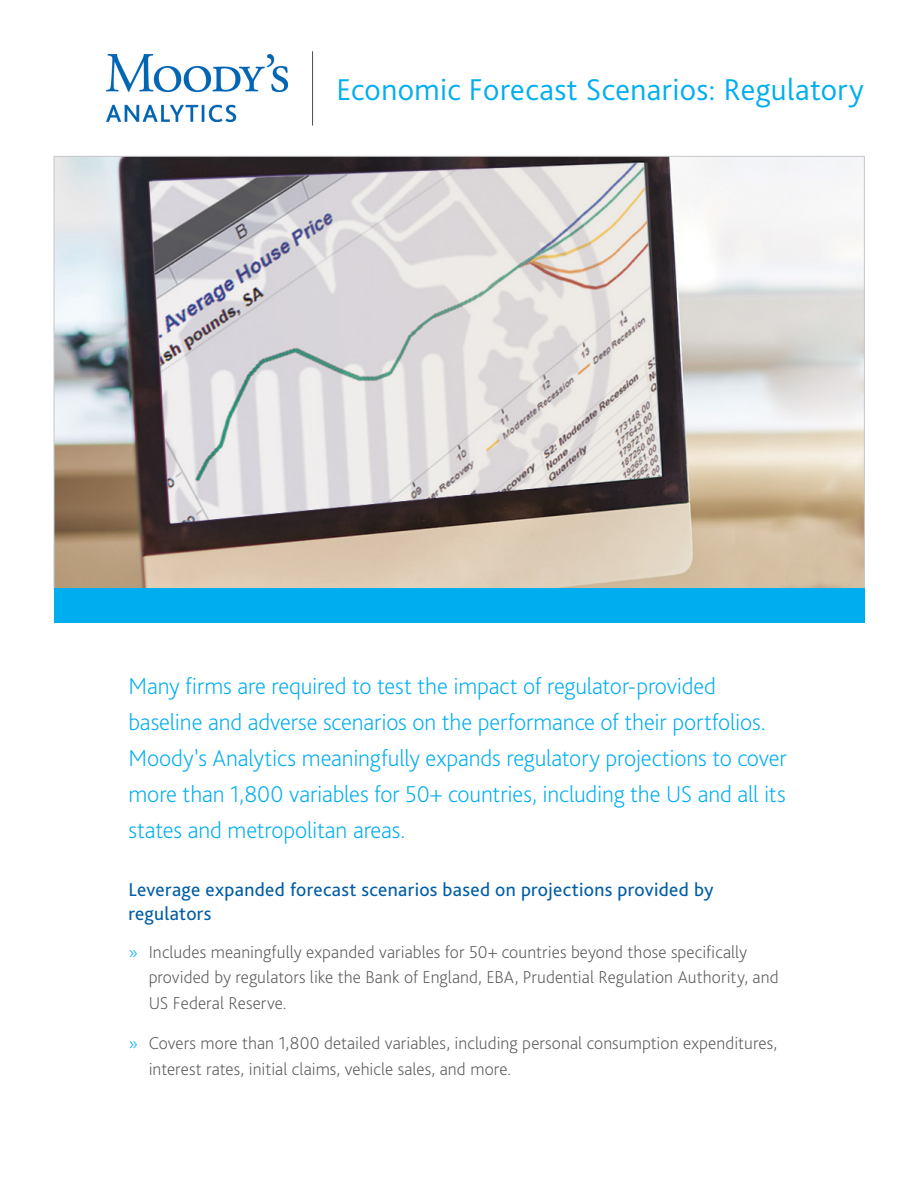
<style>
.page{position:relative;width:918px;height:1188px;background:#fff}
.page>*{position:absolute;margin:0;border:0;box-sizing:border-box;transform-origin:0 0}
.t1{font:300 31.5px "Bliss Pro";letter-spacing:.01em;color:#00aeef}
.t2{font:200 24px/36px "Bliss Pro";letter-spacing:-.005em;color:#00aeef}
.t3{font:19.5px/24px "Bliss Pro";letter-spacing:.02em;color:#005da6}
.t4{font:200 18px/25.5px "Bliss Pro";letter-spacing:.005em;color:#58595b}
.s1{color:#00aeef}
</style>
<div class="page">
<hr style="left:312px;top:51px;width:1px;height:75px;background:#524b48">
<img style="left:106px;top:55px;width:182px;height:67px">
<img style="left:56px;top:158px;width:807px;height:429px">
<div style="left:54px;top:588px;width:810px;height:35px;background:#00aeef"></div>
<h1 class="t1" style="left:337px;top:70px;width:529px">Economic Forecast Scenarios: Regulatory</h1>
<p class="t2" style="left:128px;top:667px;width:660px">Many firms are required to test the impact of regulator-provided baseline and adverse scenarios on the performance of their portfolios.<br>Moody’s Analytics meaningfully expands regulatory projections to cover more than 1,800 variables for 50+ countries, including the US and all its states and metropolitan areas.</p>
<p class="t3" style="left:128px;top:877px;width:587px">Leverage expanded forecast scenarios based on projections provided by regulators</p>
<p class="t4" style="left:149px;top:939px;width:631px;text-indent:-20px"><span class="s1">»</span> Includes meaningfully expanded variables for 50+ countries beyond those specifically provided by regulators like the Bank of England, EBA, Prudential Regulation Authority, and<br>US Federal Reserve.</p>
<p class="t4" style="left:149px;top:1030px;width:630px;text-indent:-20px"><span class="s1">»</span> Covers more than 1,800 detailed variables, including personal consumption expenditures, interest rates, initial claims, vehicle sales, and more.</p>
</div>
